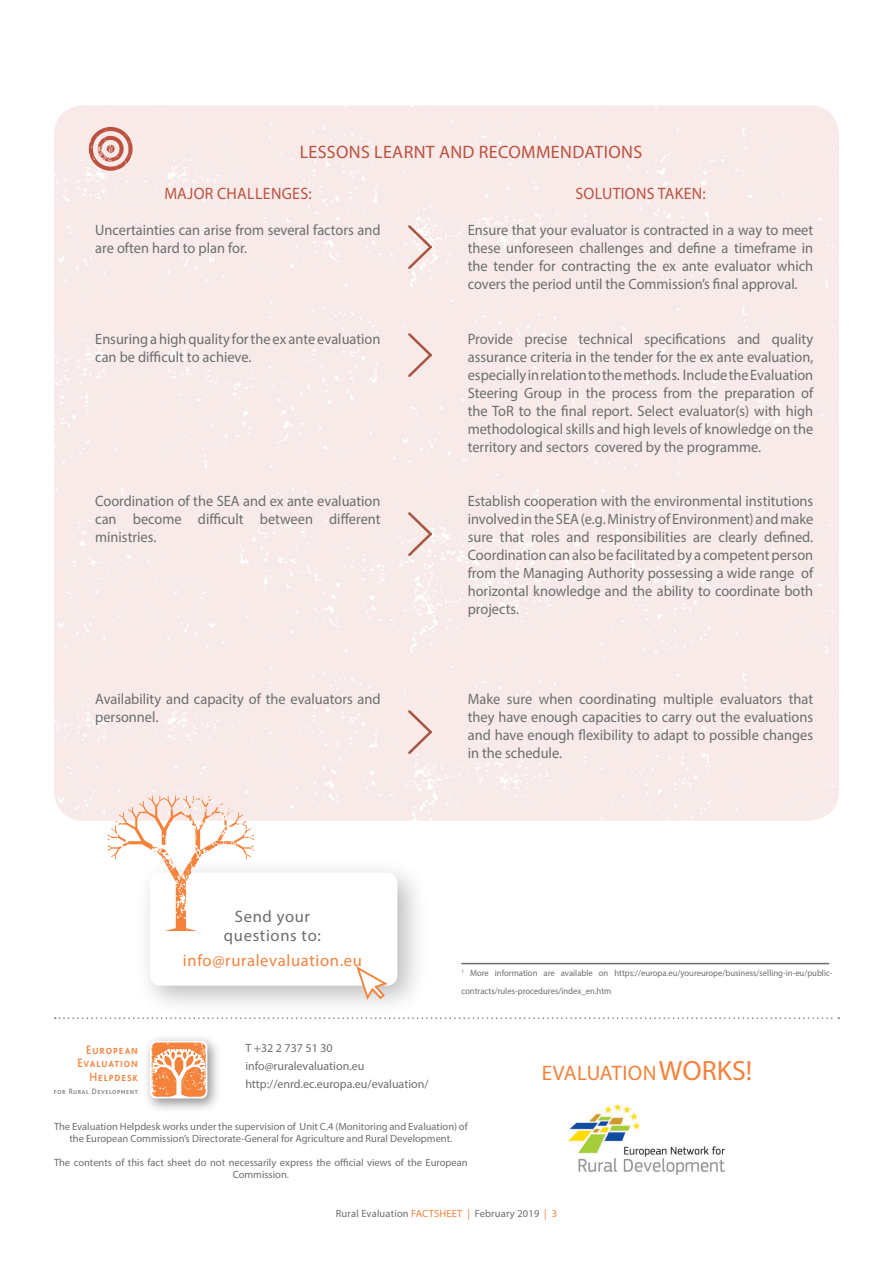
<style>
.page{position:relative;width:893px;height:1263px;background:#fff}
.page>*{position:absolute;margin:0;border:0;box-sizing:border-box;transform-origin:0 0}
.t1{font:21px "Myriad Pro";letter-spacing:.02em;color:#f4823b}
.t2{font:18px "Myriad Pro";letter-spacing:.02em;color:#bc513f}
.t3{font:16.5px "Myriad Pro";letter-spacing:.02em;color:#bc513f;scale:.96 1}
.t4{font:16.5px "Myriad Pro";letter-spacing:.04em;color:#f4823b}
.t5{font:16.5px/19.4px "Myriad Pro";letter-spacing:.04em;color:#6c6d70;text-align:center}
.t6{font:15px/18px "Myriad Pro";color:#6c6d70;text-align:justify;scale:.96 1}
.t7{font:500 12.6px/13.2px "Bliss Caps";letter-spacing:.08em;color:#f4823b;text-align:right;scale:.9 1}
.t8{font:500 12.6px "Bliss Caps";letter-spacing:.08em;color:#3e3e3f;scale:.9 1}
.t9{font:12px "Myriad Pro";color:#6c6d70}
.t10{font:10.5px/12px "Myriad Pro";color:#6c6d70;text-align:center}
.t11{font:9px/18px "Myriad Pro";color:#6c6d70;scale:.96 1}
.t12{font:500 8.25px "Bliss Caps";letter-spacing:.08em;color:#808285;scale:.9 1}
.s1{font-size:27.9px}
.s2{color:#f4823b}
</style>
<div class="page">
<img style="left:147px;top:1038px;width:71px;height:72px">
<svg style="left:150px;top:1041px;width:57px;height:57px"></svg>
<svg style="left:152px;top:1042px;width:55px;height:55px"></svg>
<svg style="left:55px;top:1017px;width:784px;height:2px"></svg>
<div style="left:54px;top:105px;width:785px;height:716px;background:#f7eae8"></div>
<svg style="left:88px;top:127px;width:45px;height:45px;background:#e0afa6"></svg>
<hr style="left:461px;top:963px;width:368px;height:1px;background:#6c6d70">
<img style="left:569px;top:1104px;width:156px;height:70px">
<img style="left:409px;top:225px;width:23px;height:44px">
<img style="left:409px;top:334px;width:23px;height:43px">
<img style="left:409px;top:512px;width:23px;height:44px">
<img style="left:409px;top:710px;width:23px;height:43px">
<img style="left:147px;top:850px;width:270px;height:155px">
<div style="left:150px;top:873px;width:247px;height:112px;background:#fff;border-radius:10px"></div>
<svg style="left:107px;top:796px;width:147px;height:135px"></svg>
<svg style="left:356px;top:966px;width:32px;height:34px"></svg>
<p class="t2" style="left:300px;top:141px;width:344px">LESSONS LEARNT AND RECOMMENDATIONS</p>
<p class="t3" style="left:164px;top:184px;width:155px">MAJOR CHALLENGES:</p>
<p class="t6" style="left:95px;top:221px;width:299px">Uncertainties can arise from several factors and are often hard to plan for.</p>
<p class="t3" style="left:575px;top:184px;width:137px">SOLUTIONS TAKEN:</p>
<p class="t6" style="left:468px;top:221px;width:361px">Ensure that your evaluator is contracted in a way to meet these unforeseen challenges and define a timeframe in the tender for contracting the ex ante evaluator which covers the period until the Commission’s final approval.</p>
<p class="t6" style="left:95px;top:329px;width:299px">Ensuring a high quality for the ex ante evaluation can be difficult to achieve.</p>
<p class="t6" style="left:468px;top:329px;width:361px">Provide precise technical specifications and quality assurance criteria in the tender for the ex ante evaluation, especially in relation to the methods. Include the Evaluation Steering Group in the process from the preparation of the ToR to the final report. Select evaluator(s) with high methodological skills and high levels of knowledge on the territory and sectors covered by the programme.</p>
<p class="t6" style="left:95px;top:491px;width:299px">Coordination of the SEA and ex ante evaluation can become difficult between different ministries.</p>
<p class="t6" style="left:468px;top:491px;width:361px">Establish cooperation with the environmental institutions involved in the SEA (e.g. Ministry of Environment) and make sure that roles and responsibilities are clearly defined.<br>Coordination can also be facilitated by a competent person from the Managing Authority possessing a wide range of horizontal knowledge and the ability to coordinate both projects.</p>
<p class="t6" style="left:95px;top:689px;width:299px">Availability and capacity of the evaluators and personnel.</p>
<p class="t6" style="left:468px;top:689px;width:361px">Make sure when coordinating multiple evaluators that they have enough capacities to carry out the evaluations and have enough flexibility to adapt to possible changes in the schedule.</p>
<p class="t5" style="left:224px;top:906px;width:98px">Send your questions to:</p>
<p class="t4" style="left:183px;top:950px;width:180px">info@ruralevaluation.eu</p>
<p class="t11" style="left:461px;top:963px;width:388px"><sup>1</sup> More information are available on https://europa.eu/youreurope/business/selling-in-eu/public&shy;contracts/rules-procedures/index_en.htm</p>
<p class="t9" style="left:245px;top:1041px;width:89px">T +32 2 737 51 30</p>
<p class="t9" style="left:245px;top:1059px;width:121px">info@ruralevaluation.eu</p>
<p class="t9" style="left:245px;top:1077px;width:185px">http://enrd.ec.europa.eu/evaluation/</p>
<p class="t10" style="left:54px;top:1121px;width:415px">The Evaluation Helpdesk works under the supervision of Unit C.4 (Monitoring and Evaluation) of the European Commission’s Directorate-General for Agriculture and Rural Development.</p>
<p class="t10" style="left:54px;top:1157px;width:415px">The contents of this fact sheet do not necessarily express the official views of the European<br>Commission.</p>
<p class="t7" style="left:78px;top:1044px;width:68px">European<br>Evaluation<br>Helpdesk</p>
<p class="t12" style="left:54px;top:1087px;width:95px">for Rural Development</p>
<p class="t8" style="left:86px;top:1152px;width:59px">European</p>
<p class="t1" style="left:542px;top:1060px;width:212px">EVALUATION<span class="s1">WORKS!</span></p>
<p class="t10" style="left:336px;top:1207px;width:223px">Rural Evaluation <span class="s2">FACTSHEET |</span> February 2019 <span class="s2">| 3</span></p>
</div>
